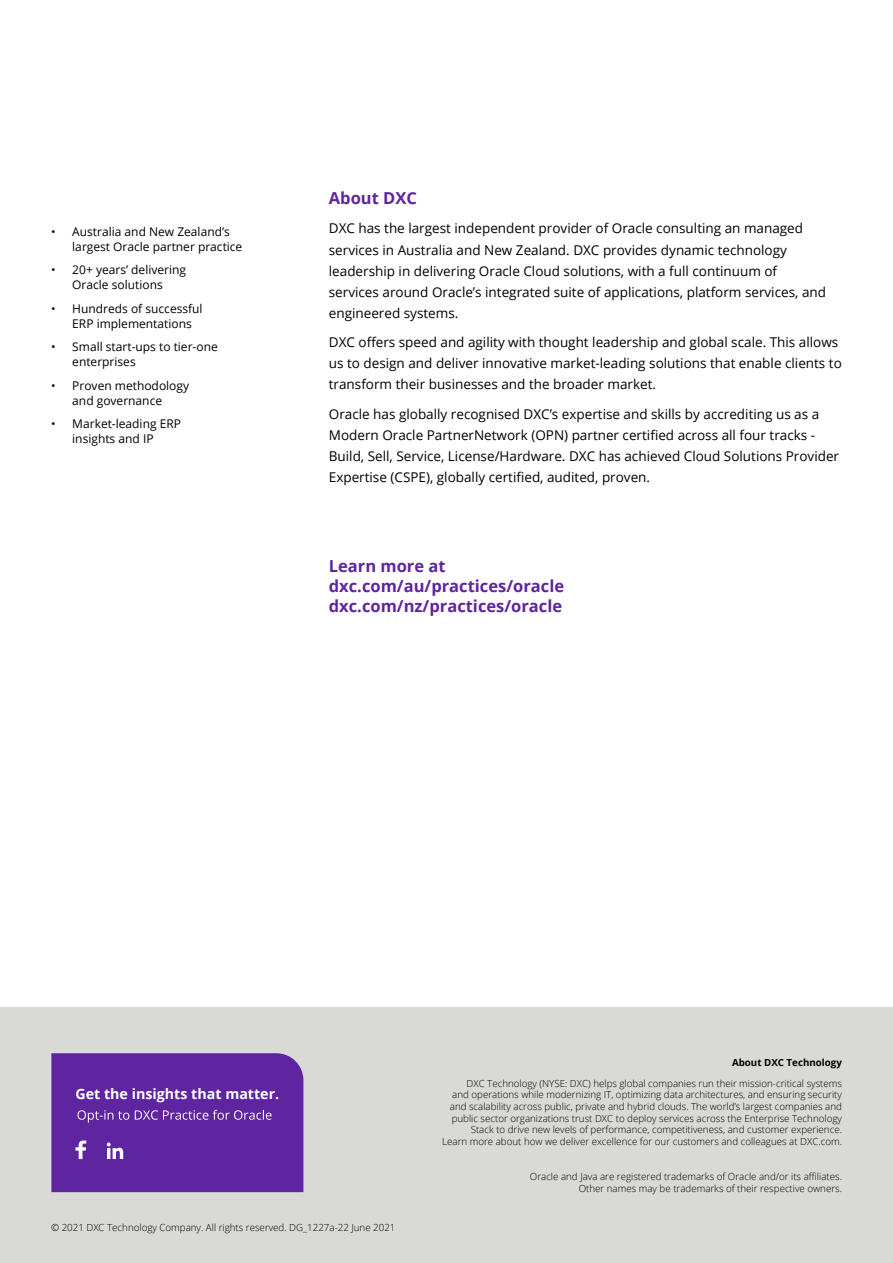
<style>
.page{position:relative;width:893px;height:1263px;background:#fff}
.page>*{position:absolute;margin:0;border:0;box-sizing:border-box;transform-origin:0 0}
.t1{font:700 16.5px/19.8px "Open Sans";color:#5f249f}
.t2{font:700 14.25px "Open Sans";color:#fff}
.t3{font:13.5px/21px "Open Sans";color:#000}
.t4{font:12px/15px "Open Sans";color:#000}
.t5{font:300 9.75px/11.7px "Open Sans";color:#000;text-align:right}
.t6{font:700 9.75px "Open Sans";color:#000}
</style>
<div class="page">
<div style="left:0;top:1008px;width:893px;height:255px;background:#d9d9d6"></div>
<div style="left:51px;top:1053px;width:252px;height:139px;background:#5f249f"></div>
<svg style="left:72px;top:1104px;width:203px;height:22px;background:#6e39a8"></svg>
<p class="t4" style="left:72px;top:223px;width:172px;text-indent:-21px">• Australia and New Zealand’s largest Oracle partner practice</p>
<p class="t4" style="left:51px;top:262px;width:136px;text-align:center">• 20+ years’ delivering<br>Oracle solutions</p>
<p class="t4" style="left:72px;top:300px;width:132px;text-indent:-21px">• Hundreds of successful<br>ERP implementations</p>
<p class="t4" style="left:72px;top:339px;width:147px;text-indent:-21px">• Small start-ups to tier-one enterprises</p>
<p class="t4" style="left:51px;top:377px;width:140px;text-align:center">• Proven methodology and governance</p>
<p class="t4" style="left:51px;top:416px;width:132px;text-align:center">• Market-leading ERP insights and IP</p>
<p class="t1" style="left:329px;top:188px;width:90px">About DXC</p>
<p class="t3" style="left:329px;top:218px;width:499px">DXC has the largest independent provider of Oracle consulting an managed services in Australia and New Zealand. DXC provides dynamic technology leadership in delivering Oracle Cloud solutions, with a full continuum of services around Oracle’s integrated suite of applications, platform services, and engineered systems.</p>
<p class="t3" style="left:329px;top:331px;width:514px">DXC offers speed and agility with thought leadership and global scale. This allows us to design and deliver innovative market-leading solutions that enable clients to transform their businesses and the broader market.</p>
<p class="t3" style="left:329px;top:403px;width:512px">Oracle has globally recognised DXC’s expertise and skills by accrediting us as a Modern Oracle PartnerNetwork (OPN) partner certified across all four tracks - Build, Sell, Service, License/Hardware. DXC has achieved Cloud Solutions Provider Expertise (CSPE), globally certified, audited, proven.</p>
<p class="t1" style="left:329px;top:556px;width:237px">Learn more at dxc.com/au/practices/oracle dxc.com/nz/practices/oracle</p>
<p class="t2" style="left:75px;top:1084px;width:205px">Get the insights that matter.</p>
<p class="t6" style="left:732px;top:1056px;width:111px">About DXC Technology</p>
<p class="t5" style="left:442px;top:1077px;width:401px">DXC Technology (NYSE: DXC) helps global companies run their mission-critical systems<br>and operations while modernizing IT, optimizing data architectures, and ensuring security and scalability across public, private and hybrid clouds. The world’s largest companies and public sector organizations trust DXC to deploy services across the Enterprise Technology Stack to drive new levels of performance, competitiveness, and customer experience.<br>Learn more about how we deliver excellence for our customers and colleagues at DXC.com.</p>
<p class="t5" style="left:530px;top:1171px;width:314px">Oracle and Java are registered trademarks of Oracle and/or its affiliates.<br>Other names may be trademarks of their respective owners.</p>
<p class="t5" style="left:51px;top:1222px;width:346px">© 2021 DXC Technology Company. All rights reserved. DG_1227a-22 June 2021</p>
</div>
